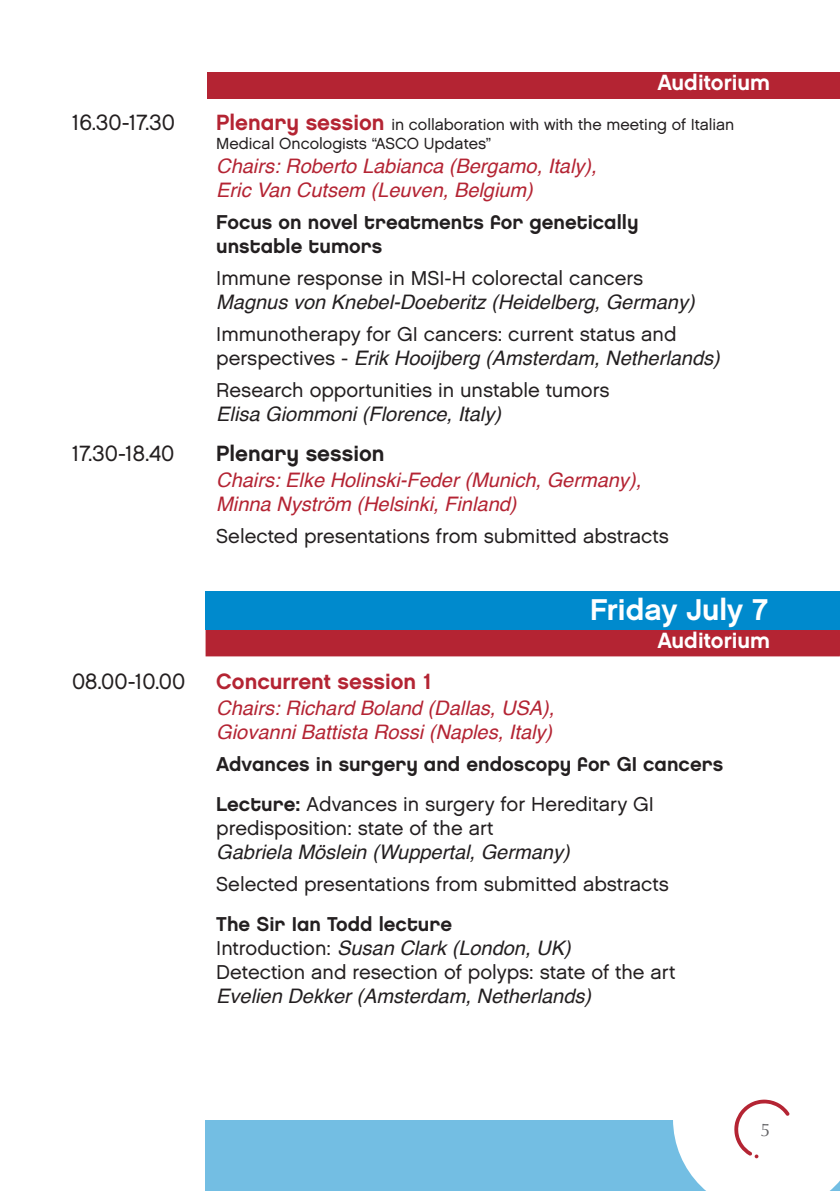
<style>
.page{position:relative;width:840px;height:1191px;background:#fff}
.page>*{position:absolute;margin:0;border:0;box-sizing:border-box;transform-origin:0 0}
.t1{font:30px "Chalet New York Nineteen Sixty";color:#fff}
.t2{font:22px "Chalet London Nineteen Sixty";color:#231f20}
.t3{font:22px "Chalet New York Nineteen Sixty";color:#fff}
.t4{font:22px "Chalet New York Nineteen Sixty";color:#b42433}
.t5{font:22px "Chalet New York Nineteen Eighty";color:#231f20}
.t6{font:20px/24px "Chalet London Nineteen Sixty";color:#231f20}
.t7{font:italic 20px "Helvetica";color:#231f20}
.t8{font:italic 20px/24px "Helvetica";color:#b42433}
.t9{font:20px/24px "Chalet New York Nineteen Eighty";color:#231f20}
.t10{font:18px "Optima";color:#636366}
.t11{font:16px/19.2px "Chalet London Nineteen Sixty";color:#231f20}
.s1{font-family:"Chalet New York Nineteen Eighty";font-size:22px;color:#b42433}
.s2{font-family:"Chalet London Nineteen Sixty";font-style:normal}
.s3{font-family:"Chalet New York Nineteen Eighty"}
</style>
<div class="page">
<div style="left:205px;top:591px;width:634px;height:39px;background:#008acd"></div>
<div style="left:205px;top:1120px;width:634px;height:71px;background:#73bee3"></div>
<svg style="left:673px;top:1099px;width:166px;height:92px"></svg>
<div style="left:749px;top:1110px;width:41px;height:40px;background:#fff;border-radius:50%"></div>
<div style="left:207px;top:72px;width:632px;height:26px;background:#b42433"></div>
<div style="left:205px;top:630px;width:634px;height:26px;background:#b42433"></div>
<p class="t3" style="left:657px;top:69px;width:114px">Auditorium</p>
<p class="t2" style="left:72px;top:109px;width:104px">16.30-17.30</p>
<p class="t11" style="left:216px;top:114px;width:519px"><span class="s1">Plenary session</span> in collaboration with with the meeting of Italian<br>Medical Oncologists “ASCO Updates”</p>
<p class="t8" style="left:216px;top:154px;width:382px">Chairs: Roberto Labianca (Bergamo, Italy),<br>Eric Van Cutsem (Leuven, Belgium)</p>
<p class="t9" style="left:216px;top:210px;width:423px">Focus on novel treatments for genetically unstable tumors</p>
<p class="t6" style="left:216px;top:266px;width:428px">Immune response in MSI-H colorectal cancers</p>
<p class="t7" style="left:216px;top:286px;width:479px">Magnus von Knebel-Doeberitz (Heidelberg, Germany)</p>
<p class="t6" style="left:216px;top:322px;width:461px">Immunotherapy for GI cancers: current status and</p>
<p class="t7" style="left:216px;top:342px;width:505px"><span class="s2">perspectives -</span> Erik Hooijberg (Amsterdam, Netherlands)</p>
<p class="t6" style="left:216px;top:378px;width:394px">Research opportunities in unstable tumors</p>
<p class="t7" style="left:216px;top:398px;width:286px">Elisa Giommoni (Florence, Italy)</p>
<p class="t2" style="left:72px;top:440px;width:104px">17.30-18.40</p>
<p class="t5" style="left:216px;top:440px;width:170px">Plenary session</p>
<p class="t8" style="left:216px;top:469px;width:426px">Chairs: Elke Holinski-Feder (Munich, Germany),<br>Minna Nyström (Helsinki, Finland)</p>
<p class="t6" style="left:216px;top:524px;width:454px">Selected presentations from submitted abstracts</p>
<h1 class="t1" style="left:590px;top:591px;width:179px">Friday July 7</h1>
<p class="t3" style="left:657px;top:627px;width:114px">Auditorium</p>
<p class="t2" style="left:72px;top:667px;width:115px">08.00-10.00</p>
<p class="t4" style="left:216px;top:667px;width:217px">Concurrent session 1</p>
<p class="t8" style="left:216px;top:696px;width:339px">Chairs: Richard Boland (Dallas, USA),<br>Giovanni Battista Rossi (Naples, Italy)</p>
<p class="t9" style="left:216px;top:752px;width:508px">Advances in surgery and endoscopy for GI cancers</p>
<p class="t6" style="left:216px;top:792px;width:439px"><span class="s3">Lecture:</span> Advances in surgery for Hereditary GI predisposition: state of the art</p>
<p class="t7" style="left:216px;top:836px;width:355px">Gabriela Möslein (Wuppertal, Germany)</p>
<p class="t6" style="left:216px;top:872px;width:454px">Selected presentations from submitted abstracts</p>
<p class="t9" style="left:216px;top:912px;width:237px">The Sir Ian Todd lecture</p>
<p class="t7" style="left:216px;top:932px;width:356px"><span class="s2">Introduction:</span> Susan Clark (London, UK)</p>
<p class="t6" style="left:216px;top:960px;width:460px">Detection and resection of polyps: state of the art</p>
<p class="t7" style="left:216px;top:980px;width:376px">Evelien Dekker (Amsterdam, Netherlands)</p>
<p class="t10" style="left:760px;top:1119px;width:12px">5</p>
</div>
